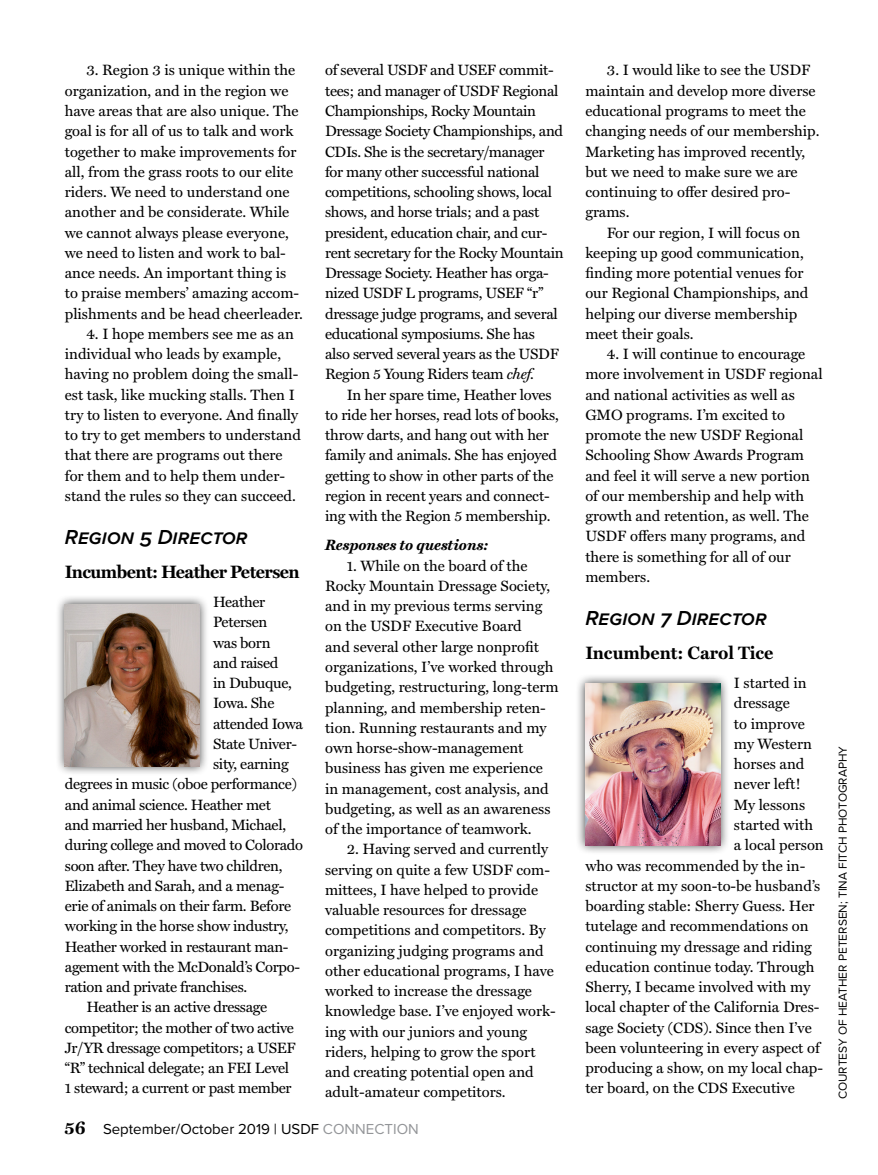
<style>
.page{position:relative;width:878px;height:1175px;background:#fff}
.page>*{position:absolute;margin:0;border:0;box-sizing:border-box;transform-origin:0 0}
.Heading_2{font:italic 600 21px "Proxima Nova S";color:#000}
.Feature_Text{font:700 18px "Miller Text";letter-spacing:-.03em;color:#000}
.Feature_Text-2{font:700 18px "Miller Text";color:#000}
.Feature_Text-3{font:15px/20.2px "Miller Text";color:#000}
.Feature_text_1st_par{font:15px "Miller Text";letter-spacing:-.01em;color:#000}
.Feature_Text-4{font:15px/20.2px "Miller Text";letter-spacing:-.02em;color:#000;text-align:center}
.t1{font:15px "Proxima Nova";color:#000}
.Feature_Text-5{font:italic 700 15px "Miller Text";color:#000}
.Photo_credit{font:12px "Proxima Nova S";color:#000}
.s1{font-style:italic}
.s2{font-family:"Miller Text";font-weight:700;font-size:18px}
.s3{color:#939598}
</style>
<div class="page">
<div style="left:55px;top:594px;width:154px;height:182px;background:#000;opacity:.75"></div>
<img style="left:64px;top:604px;width:136px;height:162px">
<div style="left:575px;top:673px;width:155px;height:182px;background:#000;opacity:.75"></div>
<img style="left:585px;top:683px;width:135px;height:162px">
<p class="Feature_Text-3" style="left:65px;top:59px;width:239px;text-indent:22px">3. Region 3 is unique within the organization, and in the region we have areas that are also unique. The goal is for all of us to talk and work together to make improvements for all, from the grass roots to our elite riders. We need to understand one another and be considerate. While we cannot always please everyone, we need to listen and work to bal&shy;ance needs. An important thing is to praise members’ amazing accom&shy;plishments and be head cheerleader.</p>
<p class="Feature_Text-3" style="left:65px;top:322px;width:237px;text-indent:22px">4. I hope members see me as an individual who leads by example, having no problem doing the small&shy;est task, like mucking stalls. Then I try to listen to everyone. And finally to try to get members to understand that there are programs out there for them and to help them under&shy;stand the rules so they can succeed.</p>
<p class="Heading_2" style="left:65px;top:524px;width:184px">Region 5 Director</p>
<p class="Feature_Text" style="left:65px;top:557px;width:236px">Incumbent: Heather Petersen</p>
<p class="Feature_text_1st_par" style="left:213px;top:590px;width:54px">Heather</p>
<p class="Feature_text_1st_par" style="left:213px;top:610px;width:56px">Petersen</p>
<p class="Feature_text_1st_par" style="left:213px;top:630px;width:59px">was born</p>
<p class="Feature_text_1st_par" style="left:213px;top:651px;width:67px">and raised</p>
<p class="Feature_text_1st_par" style="left:213px;top:671px;width:80px">in Dubuque,</p>
<p class="Feature_text_1st_par" style="left:213px;top:691px;width:63px">Iowa. She</p>
<p class="Feature_text_1st_par" style="left:213px;top:711px;width:91px">attended Iowa</p>
<p class="Feature_text_1st_par" style="left:213px;top:732px;width:85px">State Univer-</p>
<p class="Feature_text_1st_par" style="left:213px;top:752px;width:77px">sity, earning</p>
<p class="Feature_text_1st_par" style="left:65px;top:772px;width:234px">degrees in music (oboe performance)</p>
<p class="Feature_text_1st_par" style="left:65px;top:792px;width:208px">and animal science. Heather met</p>
<p class="Feature_text_1st_par" style="left:65px;top:813px;width:223px">and married her husband, Michael,</p>
<p class="Feature_text_1st_par" style="left:65px;top:833px;width:240px">during college and moved to Colorado</p>
<p class="Feature_text_1st_par" style="left:65px;top:853px;width:219px">soon after. They have two children,</p>
<p class="Feature_text_1st_par" style="left:65px;top:873px;width:221px">Elizabeth and Sarah, and a menag-</p>
<p class="Feature_text_1st_par" style="left:65px;top:894px;width:228px">erie of animals on their farm. Before</p>
<p class="Feature_text_1st_par" style="left:65px;top:914px;width:225px">working in the horse show industry,</p>
<p class="Feature_text_1st_par" style="left:65px;top:934px;width:225px">Heather worked in restaurant man-</p>
<p class="Feature_text_1st_par" style="left:65px;top:954px;width:236px">agement with the McDonald’s Corpo-</p>
<p class="Feature_text_1st_par" style="left:65px;top:975px;width:184px">ration and private franchises.</p>
<p class="Feature_Text-4" style="left:65px;top:996px;width:232px">Heather is an active dressage competitor; the mother of two active Jr/YR dressage competitors; a USEF “R” technical delegate; an FEI Level 1 steward; a current or past member</p>
<p class="Feature_Text-4" style="left:325px;top:59px;width:240px;text-align:left">of several USDF and USEF commit&shy;tees; and manager of USDF Regional Championships, Rocky Mountain Dressage Society Championships, and CDIs. She is the secretary/manager for many other successful national competitions, schooling shows, local shows, and horse trials; and a past president, education chair, and cur&shy;rent secretary for the Rocky Mountain Dressage Society. Heather has orga&shy;nized USDF L programs, USEF “r” dressage judge programs, and several educational symposiums. She has<br>also served several years as the USDF Region 5 Young Riders team <span class="s1">chef.</span></p>
<p class="Feature_Text-3" style="left:325px;top:383px;width:235px;text-indent:22px">In her spare time, Heather loves to ride her horses, read lots of books, throw darts, and hang out with her family and animals. She has enjoyed getting to show in other parts of the region in recent years and connect&shy;ing with the Region 5 membership.</p>
<p class="Feature_Text-5" style="left:325px;top:533px;width:164px">Responses to questions:</p>
<p class="Feature_Text-3" style="left:325px;top:554px;width:235px;text-indent:22px">1. While on the board of the<br>Rocky Mountain Dressage Society, and in my previous terms serving on the USDF Executive Board<br>and several other large nonprofit organizations, I’ve worked through budgeting, restructuring, long-term planning, and membership reten&shy;tion. Running restaurants and my own horse-show-management business has given me experience in management, cost analysis, and budgeting, as well as an awareness of the importance of teamwork.</p>
<p class="Feature_Text-3" style="left:325px;top:838px;width:232px;text-indent:22px">2. Having served and currently serving on quite a few USDF com&shy;mittees, I have helped to provide valuable resources for dressage competitions and competitors. By organizing judging programs and other educational programs, I have worked to increase the dressage knowledge base. I’ve enjoyed work&shy;ing with our juniors and young riders, helping to grow the sport and creating potential open and adult-amateur competitors.</p>
<p class="t1" style="left:64px;top:1120px;width:356px"><span class="s2">56</span> September/October 2019 | USDF <span class="s3">CONNECTION</span></p>
<p class="Feature_Text-3" style="left:585px;top:59px;width:236px;text-indent:22px">3. I would like to see the USDF maintain and develop more diverse educational programs to meet the changing needs of our membership.<br>Marketing has improved recently, but we need to make sure we are continuing to offer desired pro&shy;grams.</p>
<p class="Feature_Text-3" style="left:585px;top:221px;width:225px;text-indent:22px">For our region, I will focus on keeping up good communication, finding more potential venues for our Regional Championships, and helping our diverse membership meet their goals.</p>
<p class="Feature_Text-3" style="left:585px;top:343px;width:239px;text-indent:22px">4. I will continue to encourage more involvement in USDF regional and national activities as well as<br>GMO programs. I’m excited to promote the new USDF Regional<br>Schooling Show Awards Program and feel it will serve a new portion of our membership and help with growth and retention, as well. The<br>USDF offers many programs, and there is something for all of our members.</p>
<p class="Heading_2" style="left:585px;top:605px;width:183px">Region 7 Director</p>
<p class="Feature_Text-2" style="left:585px;top:638px;width:189px">Incumbent: Carol Tice</p>
<p class="Feature_text_1st_par" style="left:734px;top:671px;width:74px">I started in</p>
<p class="Feature_text_1st_par" style="left:734px;top:691px;width:57px">dressage</p>
<p class="Feature_text_1st_par" style="left:734px;top:711px;width:72px">to improve</p>
<p class="Feature_text_1st_par" style="left:734px;top:732px;width:79px">my Western</p>
<p class="Feature_text_1st_par" style="left:734px;top:752px;width:72px">horses and</p>
<p class="Feature_text_1st_par" style="left:734px;top:772px;width:68px">never left!</p>
<p class="Feature_text_1st_par" style="left:734px;top:792px;width:73px">My lessons</p>
<p class="Feature_text_1st_par" style="left:734px;top:813px;width:81px">started with</p>
<p class="Feature_text_1st_par" style="left:734px;top:833px;width:91px">a local person</p>
<p class="Feature_text_1st_par" style="left:585px;top:853px;width:221px">who was recommended by the in-</p>
<p class="Feature_text_1st_par" style="left:585px;top:873px;width:236px">structor at my soon-to-be husband’s</p>
<p class="Feature_text_1st_par" style="left:585px;top:894px;width:231px">boarding stable: Sherry Guess. Her</p>
<p class="Feature_text_1st_par" style="left:585px;top:914px;width:225px">tutelage and recommendations on</p>
<p class="Feature_text_1st_par" style="left:585px;top:934px;width:228px">continuing my dressage and riding</p>
<p class="Feature_text_1st_par" style="left:585px;top:954px;width:231px">education continue today. Through</p>
<p class="Feature_text_1st_par" style="left:585px;top:975px;width:226px">Sherry, I became involved with my</p>
<p class="Feature_text_1st_par" style="left:585px;top:995px;width:236px">local chapter of the California Dres-</p>
<p class="Feature_text_1st_par" style="left:585px;top:1015px;width:228px">sage Society (CDS). Since then I’ve</p>
<p class="Feature_text_1st_par" style="left:585px;top:1035px;width:236px">been volunteering in every aspect of</p>
<p class="Feature_text_1st_par" style="left:585px;top:1056px;width:239px">producing a show, on my local chap-</p>
<p class="Feature_text_1st_par" style="left:585px;top:1076px;width:211px">ter board, on the CDS Executive</p>
<p class="Photo_credit" style="left:835px;top:1099px;width:354px;rotate:-90deg">COURTESY OF HEATHER PETERSEN; TINA FITCH PHOTOGRAPHY</p>
</div>
